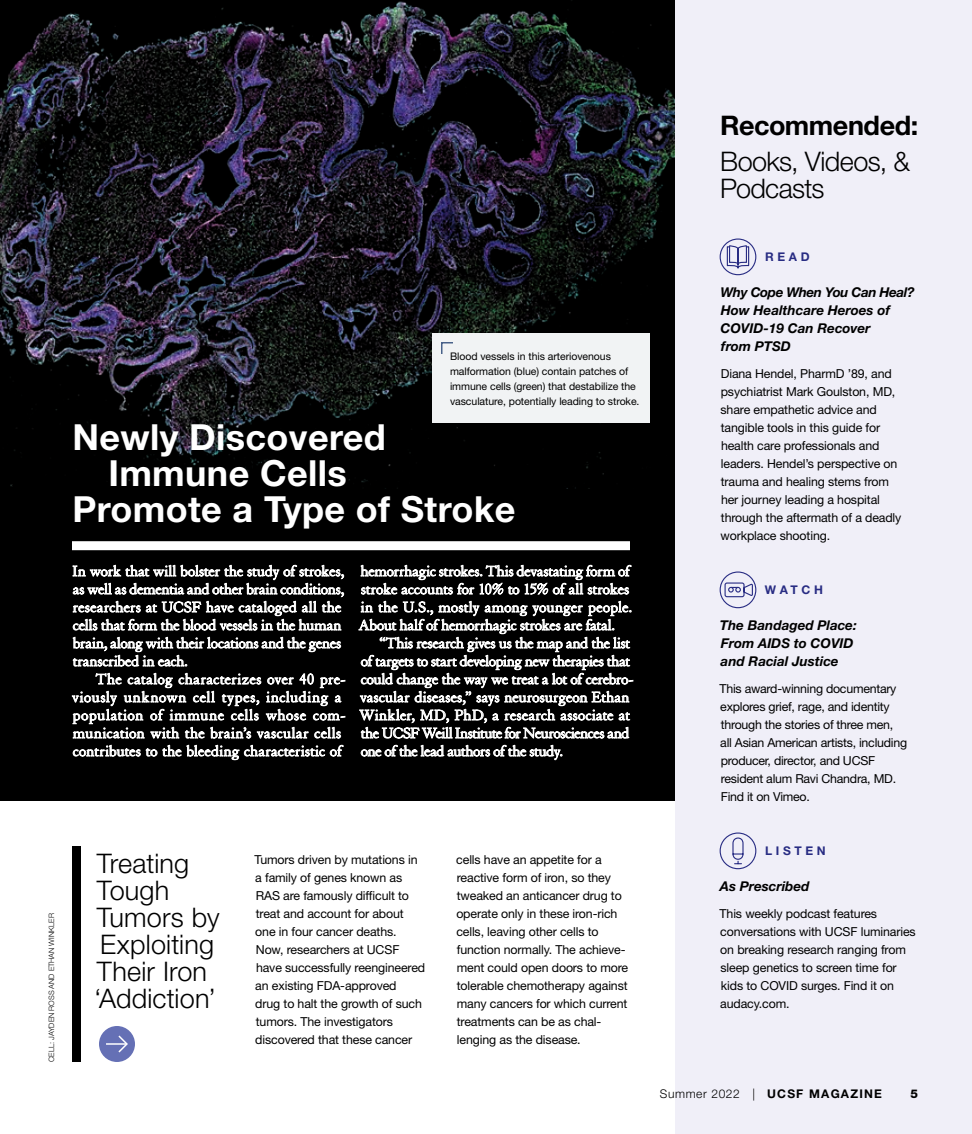
<style>
.page{position:relative;width:972px;height:1134px;background:#fff}
.page>*{position:absolute;margin:0;border:0;box-sizing:border-box;transform-origin:0 0}
.t1{font:700 36px "Helvetica Neue LT Std";letter-spacing:.01em;color:#fff}
.t2{font:300 27px/27px "Helvetica Neue LT Std";letter-spacing:.005em;color:#000}
.t3{font:300 27px/27px "Helvetica Neue LT Std";letter-spacing:-.025em;color:#000}
.t4{font:700 27px "Helvetica Neue LT Std";letter-spacing:-.02em;color:#000}
.t5{font:15.9px/18px "Granjon LT Std";letter-spacing:-.01em;color:#fff}
.t6{font:15.9px/18px "Granjon LT Std";letter-spacing:.02em;color:#fff}
.t7{font:italic 700 13.5px/18px "Helvetica Neue LT Std";color:#000}
.t8{font:12.3px/18px "Helvetica Neue LT Std";letter-spacing:-.01em;color:#000}
.t9{font:700 12px "Helvetica Neue LT Std";letter-spacing:.1em;color:#000}
.t10{font:700 12px "Helvetica Neue LT Std";letter-spacing:.3em;color:#282c83}
.t11{font:800 12px "Helvetica Neue LT Std";color:#000}
.t12{font:10.5px/15px "Helvetica Neue LT Std";letter-spacing:-.005em;color:#000}
.t13{font:300 7.5px "Helvetica Neue LT Std";color:#000}
.s1{font-weight:300}
</style>
<div class="page">
<div style="left:675px;top:0;width:297px;height:1134px;background:#f0eff8"></div>
<div style="left:0;top:0;width:675px;height:801px;background:#000"></div>
<img style="left:0;top:0;width:675px;height:489px">
<div style="left:720px;top:239px;width:36px;height:36px;border:1px solid #282c83;border-radius:50%"></div>
<svg style="left:726px;top:245px;width:24px;height:31px"></svg>
<div style="left:720px;top:572px;width:36px;height:36px;border:1px solid #282c83;border-radius:50%"></div>
<svg style="left:724px;top:582px;width:30px;height:16px"></svg>
<div style="left:720px;top:833px;width:36px;height:36px;border:1px solid #282c83;border-radius:50%"></div>
<svg style="left:732px;top:837px;width:12px;height:28px"></svg>
<div style="left:432px;top:333px;width:218px;height:90px;background:#f1f3f4"></div>
<div style="left:72px;top:541px;width:558px;height:9px;background:#fff"></div>
<svg style="left:441px;top:342px;width:12px;height:12px"></svg>
<div style="left:72px;top:846px;width:9px;height:216px;background:#000"></div>
<div style="left:99px;top:1026px;width:36px;height:36px;background:#6570b5;border-radius:50%"></div>
<hr style="left:106px;top:1043px;width:21px;height:2px;background:#fff">
<svg style="left:117px;top:1035px;width:11px;height:18px"></svg>
<p class="t12" style="left:450px;top:349px;width:191px">Blood vessels in this arteriovenous malformation (blue) contain patches of immune cells (green) that destabilize the vasculature, potentially leading to stroke.</p>
<h3 class="t1" style="left:72px;top:415px;width:315px">Newly Discovered</h3>
<h3 class="t1" style="left:108px;top:451px;width:240px">Immune Cells</h3>
<h3 class="t1" style="left:72px;top:487px;width:445px">Promote a Type of Stroke</h3>
<p class="t5" style="left:72px;top:562px;width:273px">In work that will bolster the study of strokes, as well as dementia and other brain conditions, researchers at UCSF have cataloged all the cells that form the blood vessels in the human brain, along with their locations and the genes transcribed in each.</p>
<p class="t6" style="left:72px;top:670px;width:275px;text-indent:24px">The catalog characterizes over 40 pre&shy;viously unknown cell types, including a population of immune cells whose com&shy;munication with the brain’s vascular cells contributes to the bleeding characteristic of</p>
<p class="t5" style="left:358px;top:562px;width:275px">hemorrhagic strokes. This devastating form of stroke accounts for 10% to 15% of all strokes in the U.S., mostly among younger people.<br>About half of hemorrhagic strokes are fatal.</p>
<p class="t5" style="left:359px;top:634px;width:276px;text-indent:20px">“This research gives us the map and the list of targets to start developing new therapies that could change the way we treat a lot of cerebro&shy;vascular diseases,” says neurosurgeon Ethan Winkler, MD, PhD, a research associate at the UCSF Weill Institute for Neurosciences and one of the lead authors of the study.</p>
<p class="t13" style="left:47px;top:1062px;width:150px;rotate:-90deg">CELL: JAYDEN ROSS AND ETHAN WINKLER</p>
<h4 class="t2" style="left:94px;top:849px;width:127px">Treating<br>Tough<br>Tumors by<br>Exploiting<br>Their Iron ‘Addiction’</h4>
<p class="t8" style="left:255px;top:850px;width:172px">Tumors driven by mutations in a family of genes known as<br>RAS are famously difficult to treat and account for about one in four cancer deaths.<br>Now, researchers at UCSF have successfully reengineered an existing FDA-approved<br>drug to halt the growth of such tumors. The investigators discovered that these cancer</p>
<p class="t8" style="left:456px;top:850px;width:173px">cells have an appetite for a reactive form of iron, so they tweaked an anticancer drug to operate only in these iron-rich cells, leaving other cells to function normally. The achieve&shy;ment could open doors to more tolerable chemotherapy against many cancers for which current treatments can be as chal&shy;lenging as the disease.</p>
<h4 class="t4" style="left:720px;top:109px;width:199px">Recommended:</h4>
<p class="t3" style="left:720px;top:147px;width:191px">Books, Videos, &amp;<br>Podcasts</p>
<h5 class="t10" style="left:765px;top:249px;width:46px">READ</h5>
<p class="t7" style="left:720px;top:283px;width:196px">Why Cope When You Can Heal?<br>How Healthcare Heroes of<br>COVID-19 Can Recover<br>from PTSD</p>
<p class="t8" style="left:721px;top:364px;width:182px">Diana Hendel, PharmD ’89, and psychiatrist Mark Goulston, MD, share empathetic advice and tangible tools in this guide for health care professionals and leaders. Hendel’s perspective on trauma and healing stems from her journey leading a hospital through the aftermath of a deadly workplace shooting.</p>
<h5 class="t10" style="left:765px;top:582px;width:59px">WATCH</h5>
<p class="t7" style="left:720px;top:616px;width:138px">The Bandaged Place:<br>From AIDS to COVID and Racial Justice</p>
<p class="t8" style="left:720px;top:679px;width:189px">This award-winning documentary explores grief, rage, and identity through the stories of three men,<br>all Asian American artists, including producer, director, and UCSF resident alum Ravi Chandra, MD.<br>Find it on Vimeo.</p>
<h5 class="t10" style="left:765px;top:843px;width:62px">LISTEN</h5>
<p class="t7" style="left:720px;top:877px;width:91px">As Prescribed</p>
<p class="t8" style="left:720px;top:904px;width:198px">This weekly podcast features conversations with UCSF luminaries on breaking research ranging from sleep genetics to screen time for kids to COVID surges. Find it on audacy.com.</p>
<p class="t9" style="left:660px;top:1086px;width:224px"><span class="s1">Summer 2022 |</span> UCSF MAGAZINE</p>
<p class="t11" style="left:910px;top:1087px;width:9px">5</p>
</div>
